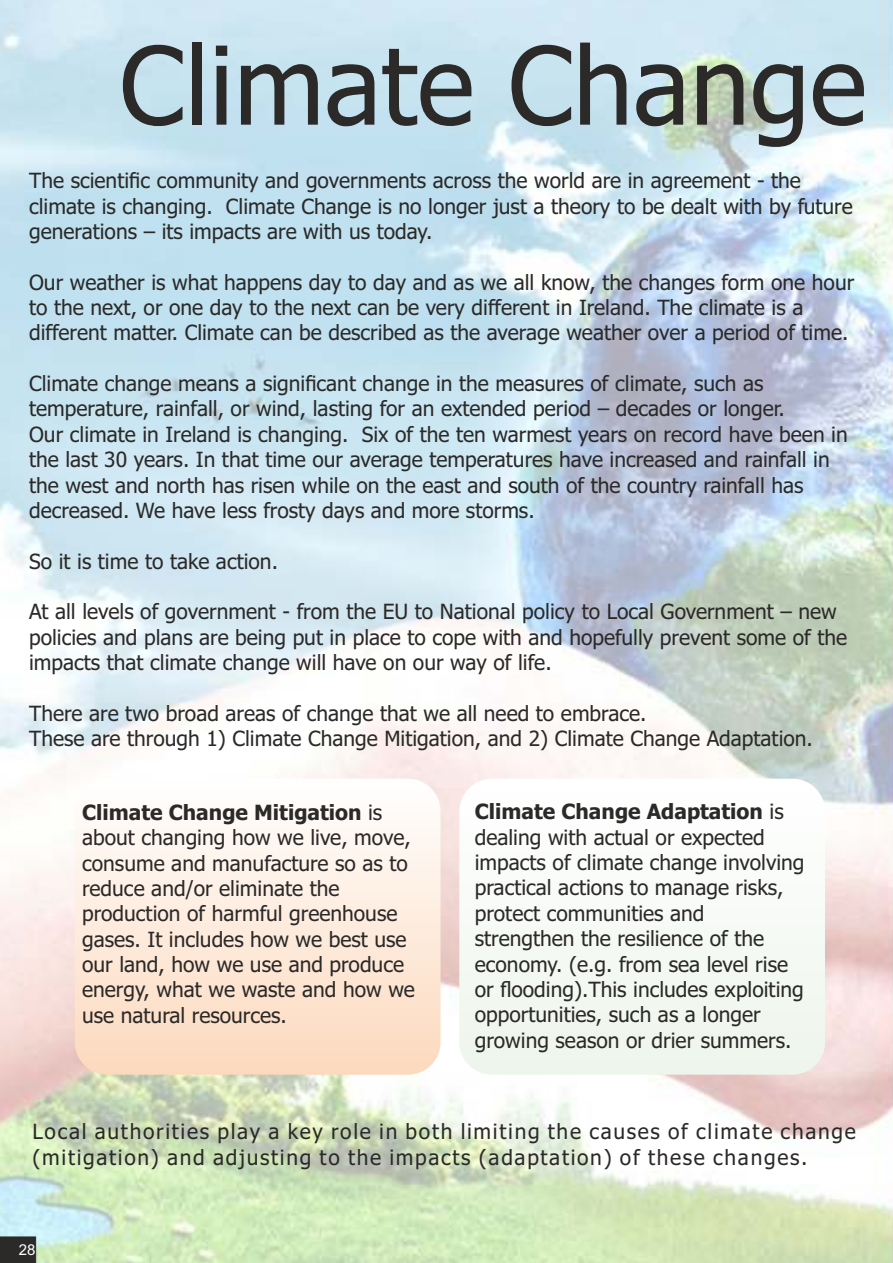
<style>
.page{position:relative;width:893px;height:1263px;background:#fff}
.page>*{position:absolute;margin:0;border:0;box-sizing:border-box;transform-origin:0 0}
.t1{font:108px "Tahoma";color:#2b2a29}
.t2{font:21px/25.3px "Tahoma";color:#2b2a29}
.t3{font:21px/25.3px "Tahoma";letter-spacing:.08em;color:#2b2a29}
.t4{font:15px "Arial";color:#fefefe}
.s1{font-weight:700}
</style>
<div class="page">
<img style="left:0;top:0;width:893px;height:1263px">
<div style="left:75px;top:779px;width:366px;height:296px;background:linear-gradient(to bottom,#fff,#fcd9bd);border-radius:32px"></div>
<div style="left:459px;top:779px;width:366px;height:296px;background:#f6faf5;border-radius:32px"></div>
<svg style="left:0;top:1236px;width:36px;height:27px"></svg>
<h1 class="t1" style="left:119px;top:42px;width:749px">Climate Change</h1>
<p class="t2" style="left:29px;top:170px;width:825px">The scientific community and governments across the world are in agreement - the climate is changing. Climate Change is no longer just a theory to be dealt with by future generations – its impacts are with us today.</p>
<p class="t2" style="left:29px;top:271px;width:827px">Our weather is what happens day to day and as we all know, the changes form one hour to the next, or one day to the next can be very different in Ireland. The climate is a different matter. Climate can be described as the average weather over a period of time.</p>
<p class="t2" style="left:29px;top:373px;width:820px">Climate change means a significant change in the measures of climate, such as temperature, rainfall, or wind, lasting for an extended period – decades or longer.<br>Our climate in Ireland is changing. Six of the ten warmest years on record have been in the last 30 years. In that time our average temperatures have increased and rainfall in the west and north has risen while on the east and south of the country rainfall has decreased. We have less frosty days and more storms.</p>
<p class="t2" style="left:29px;top:550px;width:250px">So it is time to take action.</p>
<p class="t2" style="left:29px;top:601px;width:820px">At all levels of government - from the EU to National policy to Local Government – new policies and plans are being put in place to cope with and hopefully prevent some of the impacts that climate change will have on our way of life.</p>
<p class="t2" style="left:29px;top:702px;width:785px">There are two broad areas of change that we all need to embrace.<br>These are through 1) Climate Change Mitigation, and 2) Climate Change Adaptation.</p>
<p class="t2" style="left:82px;top:801px;width:334px"><span class="s1">Climate Change Mitigation</span> is about changing how we live, move, consume and manufacture so as to reduce and/or eliminate the production of harmful greenhouse gases. It includes how we best use our land, how we use and produce energy, what we waste and how we use natural resources.</p>
<p class="t2" style="left:475px;top:801px;width:331px"><span class="s1">Climate Change Adaptation</span> is dealing with actual or expected impacts of climate change involving practical actions to manage risks, protect communities and strengthen the resilience of the economy. (e.g. from sea level rise or flooding).This includes exploiting opportunities, such as a longer growing season or drier summers.</p>
<p class="t3" style="left:33px;top:1121px;width:825px">Local authorities play a key role in both limiting the causes of climate change (mitigation) and adjusting to the impacts (adaptation) of these changes.</p>
<p class="t4" style="left:19px;top:1244px;width:18px">28</p>
<p class="t4" style="left:27px;top:1244px;width:10px">6</p>
</div>
